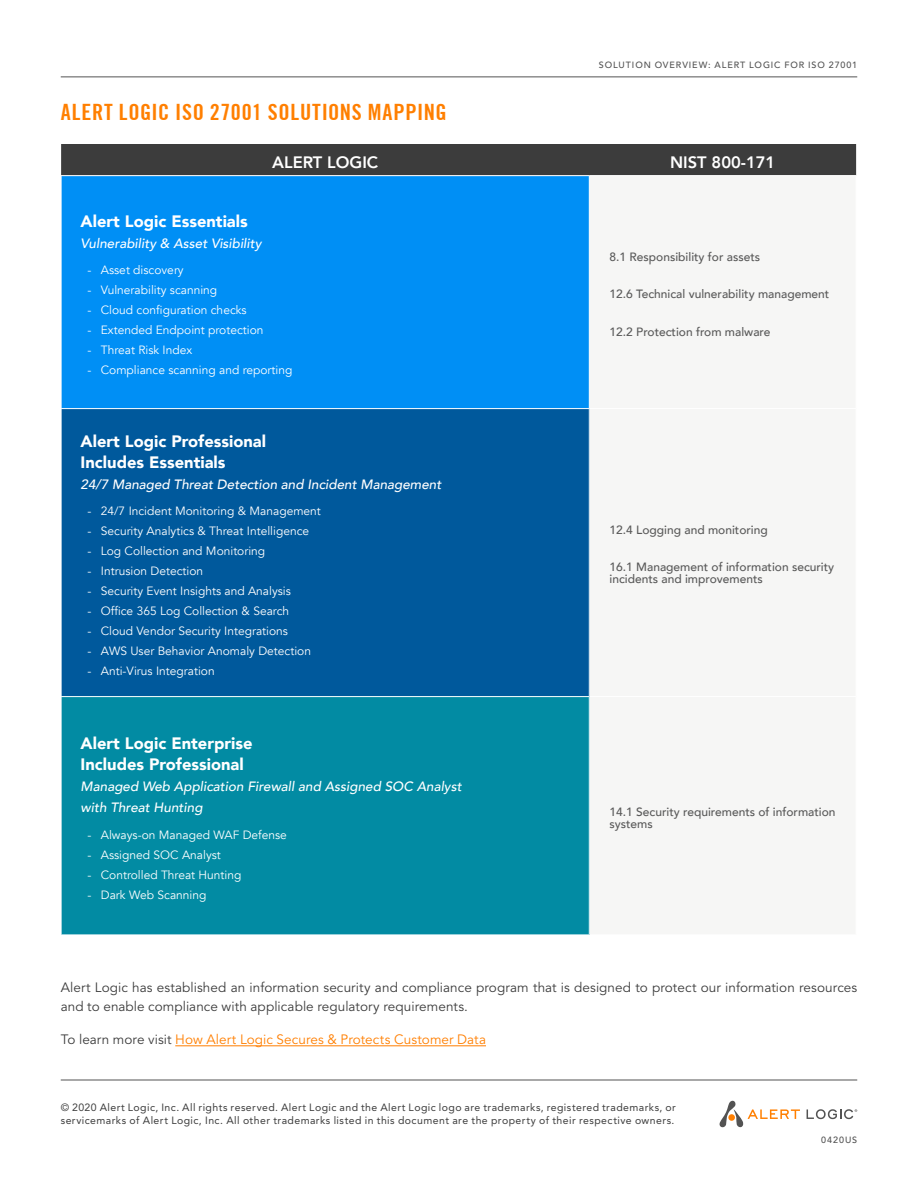
<style>
.page{position:relative;width:918px;height:1188px;background:#fff}
.page>*{position:absolute;margin:0;border:0;box-sizing:border-box;transform-origin:0 0}
.t1{font:700 condensed 22.5px "Trade Gothic No.20";letter-spacing:.03em;color:#ff7f00}
.t2{font:900 16.5px/21px "Avenir";color:#fff}
.t3{font:800 16.5px "Avenir";color:#fff}
.t4{font:13.5px/19.5px "Avenir LT Std";letter-spacing:.005em;color:#3c3c3c}
.t5{font:italic 500 13.5px/21px "Avenir";color:#fff}
.t6{font:13.5px "Avenir LT Std";letter-spacing:.005em;color:#ff7f00}
.t7{font:12px "Avenir";color:#fff}
.t8{font:500 12px/12px "Avenir";color:#595959}
.t9{font:10.5px/13.5px "Avenir LT Std";letter-spacing:.04em;color:#3c3c3c}
.t10{font:500 9px "Avenir LT Std";letter-spacing:.1em;color:#535353}
.s1{color:#3c3c3c}
</style>
<div class="page">
<svg style="left:807px;top:1109px;width:50px;height:10px"></svg>
<svg style="left:719px;top:1100px;width:81px;height:28px"></svg>
<div style="left:728px;top:1114px;width:7px;height:7px;background:#ff7f00;border-radius:50%"></div>
<hr style="left:61px;top:76px;width:796px;height:1px;background:#535353">
<hr style="left:61px;top:1080px;width:796px;height:1px;background:#535353">
<hr style="left:175px;top:1045px;width:311px;height:1px;background:#ff7f00">
<div style="left:61px;top:144px;width:795px;height:31px;background:#3c3c3c"></div>
<div style="left:61px;top:176px;width:528px;height:233px;background:#008ff5"></div>
<div style="left:61px;top:409px;width:528px;height:288px;background:#00599c"></div>
<div style="left:61px;top:697px;width:528px;height:238px;background:#028ba3"></div>
<hr style="left:61px;top:176px;width:1px;height:232px;background:#fff">
<hr style="left:61px;top:408px;width:528px;height:1px;background:#fff">
<hr style="left:61px;top:409px;width:1px;height:287px;background:#fff">
<hr style="left:61px;top:696px;width:528px;height:1px;background:#fff">
<hr style="left:61px;top:697px;width:1px;height:238px;background:#fff">
<h1 class="t1" style="left:61px;top:99px;width:387px">ALERT LOGIC ISO 27001 SOLUTIONS MAPPING</h1>
<p class="t10" style="left:599px;top:59px;width:260px">SOLUTION OVERVIEW: ALERT LOGIC FOR ISO 27001</p>
<h2 class="t3" style="left:272px;top:149px;width:108px">ALERT LOGIC</h2>
<h2 class="t3" style="left:670px;top:149px;width:107px">NIST 800-171</h2>
<h2 class="t2" style="left:81px;top:210px;width:169px">Alert Logic Essentials</h2>
<p class="t5" style="left:81px;top:233px;width:182px">Vulnerability &amp; Asset Visibility</p>
<p class="t7" style="left:87px;top:263px;width:98px">- Asset discovery</p>
<p class="t7" style="left:87px;top:283px;width:131px">- Vulnerability scanning</p>
<p class="t7" style="left:87px;top:303px;width:161px">- Cloud configuration checks</p>
<p class="t7" style="left:87px;top:323px;width:178px">- Extended Endpoint protection</p>
<p class="t7" style="left:87px;top:343px;width:106px">- Threat Risk Index</p>
<p class="t7" style="left:87px;top:363px;width:207px">- Compliance scanning and reporting</p>
<h2 class="t2" style="left:81px;top:430px;width:187px">Alert Logic Professional<br>Includes Essentials</h2>
<p class="t5" style="left:81px;top:474px;width:362px">24/7 Managed Threat Detection and Incident Management</p>
<p class="t7" style="left:87px;top:504px;width:235px">- 24/7 Incident Monitoring &amp; Management</p>
<p class="t7" style="left:87px;top:524px;width:223px">- Security Analytics &amp; Threat Intelligence</p>
<p class="t7" style="left:87px;top:544px;width:179px">- Log Collection and Monitoring</p>
<p class="t7" style="left:87px;top:564px;width:117px">- Intrusion Detection</p>
<p class="t7" style="left:87px;top:584px;width:205px">- Security Event Insights and Analysis</p>
<p class="t7" style="left:87px;top:604px;width:203px">- Office 365 Log Collection &amp; Search</p>
<p class="t7" style="left:87px;top:624px;width:202px">- Cloud Vendor Security Integrations</p>
<p class="t7" style="left:87px;top:644px;width:225px">- AWS User Behavior Anomaly Detection</p>
<p class="t7" style="left:87px;top:664px;width:129px">- Anti-Virus Integration</p>
<h2 class="t2" style="left:81px;top:733px;width:174px">Alert Logic Enterprise<br>Includes Professional</h2>
<p class="t5" style="left:81px;top:776px;width:383px">Managed Web Application Firewall and Assigned SOC Analyst with Threat Hunting</p>
<p class="t7" style="left:87px;top:828px;width:201px">- Always-on Managed WAF Defense</p>
<p class="t7" style="left:87px;top:848px;width:135px">- Assigned SOC Analyst</p>
<p class="t7" style="left:87px;top:868px;width:156px">- Controlled Threat Hunting</p>
<p class="t7" style="left:87px;top:888px;width:121px">- Dark Web Scanning</p>
<p class="t8" style="left:610px;top:250px;width:152px">8.1 Responsibility for assets</p>
<p class="t8" style="left:610px;top:287px;width:221px">12.6 Technical vulnerability management</p>
<p class="t8" style="left:610px;top:325px;width:162px">12.2 Protection from malware</p>
<p class="t8" style="left:610px;top:523px;width:160px">12.4 Logging and monitoring</p>
<p class="t8" style="left:610px;top:561px;width:226px">16.1 Management of information security incidents and improvements</p>
<p class="t8" style="left:610px;top:805px;width:228px">14.1 Security requirements of information systems</p>
<p class="t4" style="left:61px;top:978px;width:798px">Alert Logic has established an information security and compliance program that is designed to protect our information resources and to enable compliance with applicable regulatory requirements.</p>
<p class="t6" style="left:61px;top:1032px;width:427px"><span class="s1">To learn more visit</span> How Alert Logic Secures &amp; Protects Customer Data</p>
<p class="t9" style="left:61px;top:1100px;width:617px">© 2020 Alert Logic, Inc. All rights reserved. Alert Logic and the Alert Logic logo are trademarks, registered trademarks, or servicemarks of Alert Logic, Inc. All other trademarks listed in this document are the property of their respective owners.</p>
<p class="t10" style="left:821px;top:1135px;width:38px">0420US</p>
</div>
